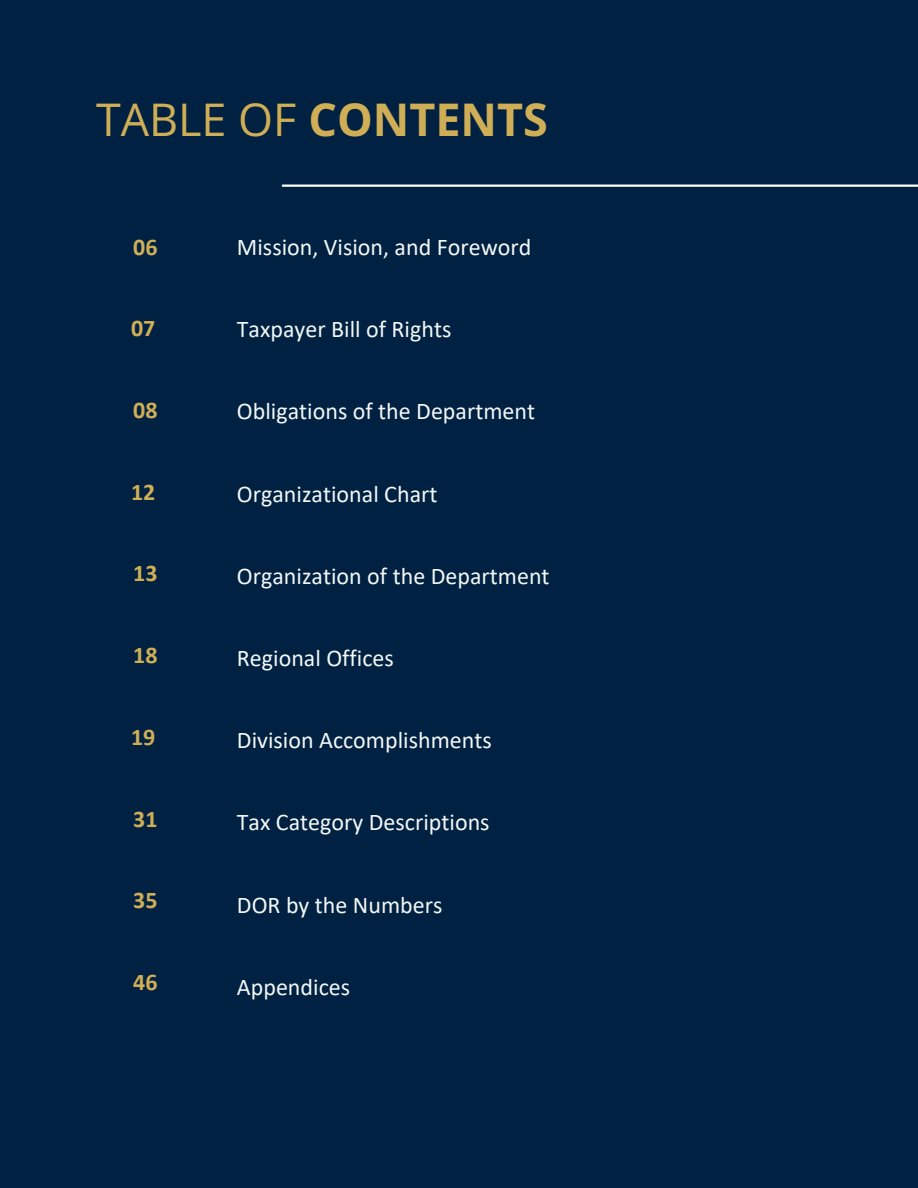
<style>
.page{position:relative;width:918px;height:1188px;background:#002142}
.page>*{position:absolute;margin:0;border:0;box-sizing:border-box;transform-origin:0 0}
.t1{font:700 45px "Open Sans";color:#d0ae56}
.t2{font:24px "Calibri";color:#f3f7f5}
.t3{font:700 24px "Calibri";color:#d0ae56}
.s1{font-weight:400}
</style>
<div class="page">
<hr style="left:283px;top:185px;width:635px;height:2px;background:#fff">
<p class="t1" style="left:96px;top:88px;width:453px"><span class="s1">TABLE OF</span> CONTENTS</p>
<p class="t3" style="left:133px;top:237px;width:26px">06</p>
<h1 class="t2" style="left:237px;top:237px;width:296px">Mission, Vision, and Foreword</h1>
<p class="t3" style="left:131px;top:318px;width:26px">07</p>
<p class="t2" style="left:237px;top:319px;width:216px">Taxpayer Bill of Rights</p>
<p class="t3" style="left:133px;top:400px;width:26px">08</p>
<p class="t2" style="left:237px;top:401px;width:300px">Obligations of the Department</p>
<p class="t3" style="left:131px;top:482px;width:26px">12</p>
<p class="t2" style="left:237px;top:484px;width:202px">Organizational Chart</p>
<p class="t3" style="left:133px;top:563px;width:26px">13</p>
<p class="t2" style="left:237px;top:566px;width:314px">Organization of the Department</p>
<p class="t3" style="left:133px;top:645px;width:26px">18</p>
<p class="t2" style="left:237px;top:648px;width:158px">Regional Offices</p>
<p class="t3" style="left:131px;top:727px;width:26px">19</p>
<p class="t2" style="left:237px;top:730px;width:256px">Division Accomplishments</p>
<p class="t3" style="left:133px;top:809px;width:26px">31</p>
<p class="t2" style="left:237px;top:812px;width:254px">Tax Category Descriptions</p>
<p class="t3" style="left:133px;top:890px;width:26px">35</p>
<p class="t2" style="left:237px;top:895px;width:207px">DOR by the Numbers</p>
<p class="t3" style="left:133px;top:972px;width:26px">46</p>
<p class="t2" style="left:237px;top:977px;width:115px">Appendices</p>
</div>
